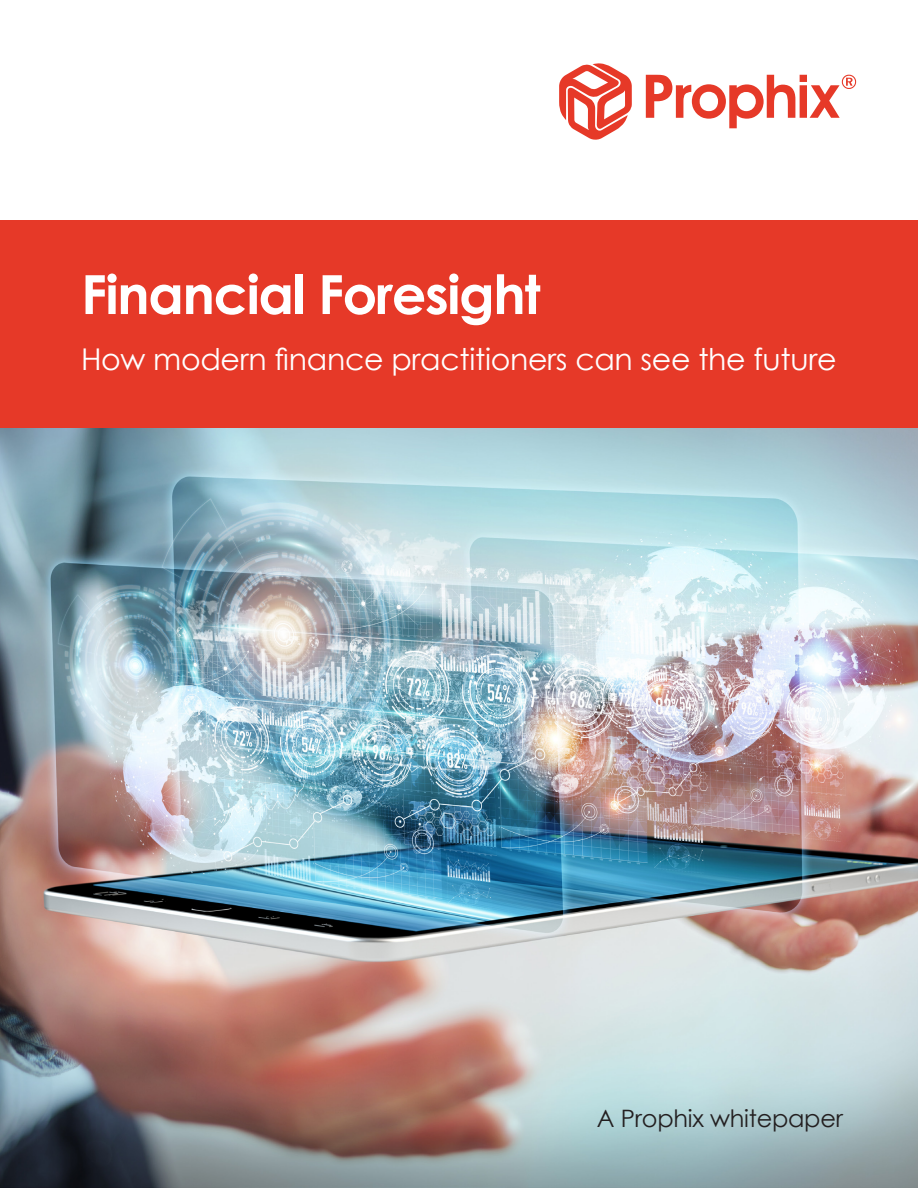
<style>
.page{position:relative;width:918px;height:1188px;background:#fff}
.page>*{position:absolute;margin:0;border:0;box-sizing:border-box;transform-origin:0 0}
.t1{font:700 54px "Century Gothic";letter-spacing:-.025em;color:#fff}
.t2{font:30px "Century Gothic";letter-spacing:-.01em;color:#fff}
.t3{font:24px "Century Gothic";letter-spacing:-.01em;color:#231f20}
</style>
<div class="page">
<img style="left:0;top:428px;width:918px;height:760px">
<svg style="left:559px;top:63px;width:73px;height:77px"></svg>
<svg style="left:646px;top:75px;width:210px;height:53px"></svg>
<div style="left:0;top:220px;width:918px;height:208px;background:#e63928"></div>
<p class="t1" style="left:81px;top:253px;width:461px">Financial Foresight</p>
<p class="t2" style="left:81px;top:338px;width:757px">How modern finance practitioners can see the future</p>
<p class="t3" style="left:597px;top:1101px;width:248px">A Prophix whitepaper</p>
</div>
